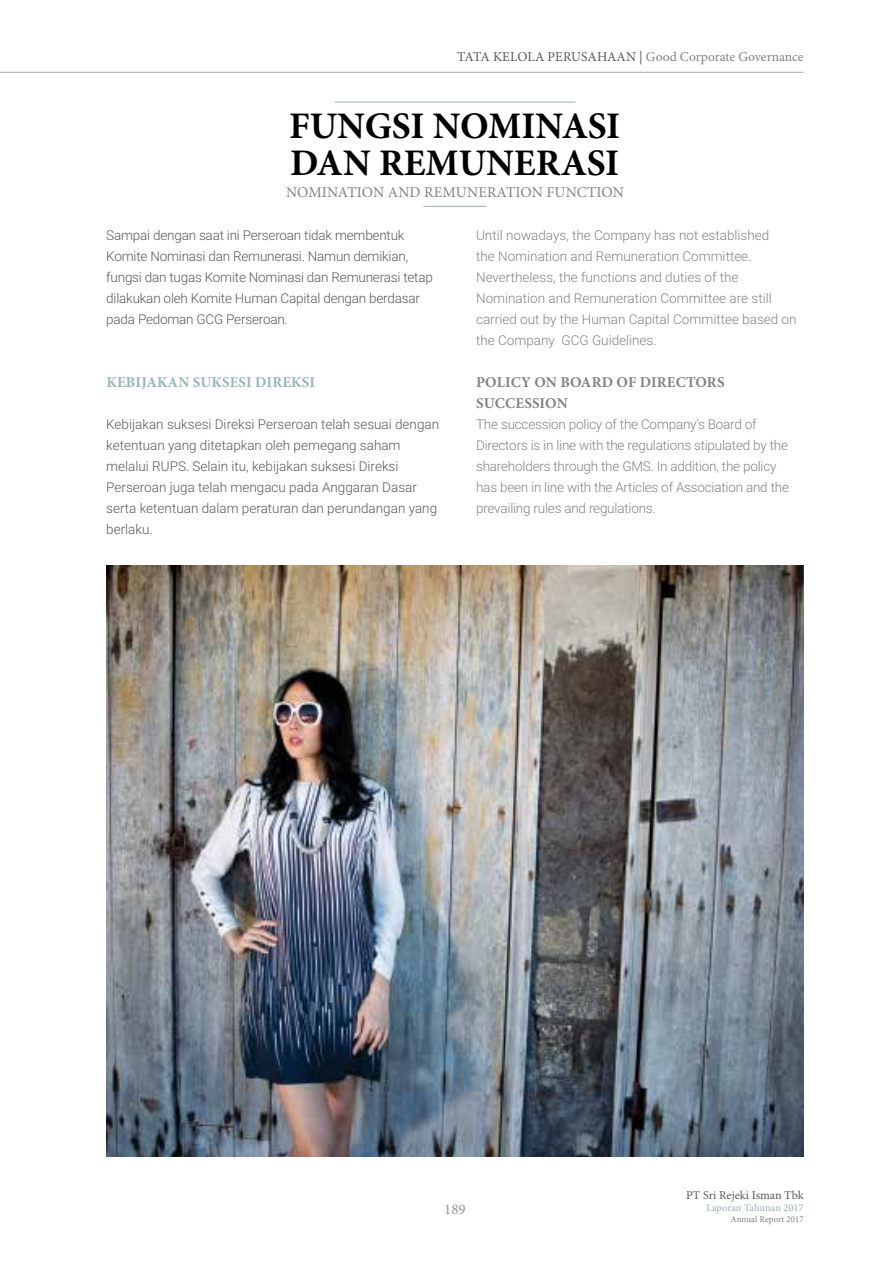
<style>
.page{position:relative;width:893px;height:1263px;background:#fff}
.page>*{position:absolute;margin:0;border:0;box-sizing:border-box;transform-origin:0 0}
.t1{font:700 37.5px/37.5px "Minion Pro";color:#000}
.t2{font:700 15px "Minion Pro";color:#808285}
.t3{font:15px "Minion Pro";letter-spacing:.01em;color:#808285}
.t4{font:700 15px "Minion Pro";letter-spacing:.01em;color:#96b5b3}
.t5{font:15px "Minion Pro";color:#939598}
.t6{font:300 13.5px/21px "Roboto";color:#808285}
.t7{font:300 13.5px/21px "Roboto";letter-spacing:-.005em;color:#58595b}
.t8{font:13.5px "Minion Pro";letter-spacing:.01em;color:#808285}
.t9{font:12px "Minion Pro";letter-spacing:-.005em;color:#58595b}
.t10{font:10.5px "Minion Pro";color:#96b5b3}
.t11{font:9px "Minion Pro";color:#808285}
.s1{color:#58595b}
</style>
<div class="page">
<hr style="left:0;top:72px;width:804px;height:1px;background:#a7a9ac">
<hr style="left:334px;top:102px;width:241px;height:1px;background:#96b0b1">
<hr style="left:423px;top:206px;width:63px;height:1px;background:#96b0b1">
<img style="left:106px;top:566px;width:698px;height:591px">
<p class="t8" style="left:457px;top:47px;width:348px"><span class="s1">tata kelola perusahaan |</span> Good Corporate Governance</p>
<h1 class="t1" style="left:289px;top:107px;width:333px">FUNGSI NOMINASI<br>DAN REMUNERASI</h1>
<p class="t3" style="left:286px;top:182px;width:339px">NOMINATION AND REMUNERATION FUNCTION</p>
<p class="t7" style="left:106px;top:224px;width:328px">Sampai dengan saat ini Perseroan tidak membentuk Komite Nominasi dan Remunerasi. Namun demikian, fungsi dan tugas Komite Nominasi dan Remunerasi tetap dilakukan oleh Komite Human Capital dengan berdasar pada Pedoman GCG Perseroan.</p>
<p class="t4" style="left:106px;top:371px;width:40px">KEBIJAKAN</p>
<p class="t4" style="left:193px;top:371px;width:17px">SUKSESI</p>
<p class="t4" style="left:255px;top:371px;width:10px">DIREKSI</p>
<p class="t7" style="left:106px;top:413px;width:334px">Kebijakan suksesi Direksi Perseroan telah sesuai dengan ketentuan yang ditetapkan oleh pemegang saham melalui RUPS. Selain itu, kebijakan suksesi Direksi Perseroan juga telah mengacu pada Anggaran Dasar serta ketentuan dalam peraturan dan perundangan yang berlaku.</p>
<p class="t6" style="left:476px;top:224px;width:322px">Until nowadays, the Company has not established<br>the Nomination and Remuneration Committee.<br>Nevertheless, the functions and duties of the Nomination and Remuneration Committee are still carried out by the Human Capital Committee based on the Company GCG Guidelines.</p>
<p class="t2" style="left:476px;top:371px;width:20px">POLICY</p>
<p class="t2" style="left:534px;top:371px;width:38px">ON BOAR</p>
<p class="t2" style="left:602px;top:371px;width:49px">D OF DIRECTORS</p>
<p class="t2" style="left:476px;top:392px;width:18px">SUCCESSION</p>
<p class="t6" style="left:476px;top:413px;width:314px">The succession policy of the Company’s Board of Directors is in line with the regulations stipulated by the shareholders through the GMS. In addition, the policy has been in line with the Articles of Association and the prevailing rules and regulations.</p>
<p class="t5" style="left:444px;top:1199px;width:23px">189</p>
<p class="t9" style="left:686px;top:1187px;width:119px">PT Sri Rejeki Isman Tbk</p>
<p class="t10" style="left:706px;top:1201px;width:99px">Laporan Tahunan 2017</p>
<p class="t11" style="left:730px;top:1213px;width:75px">Annual Report 2017</p>
</div>
